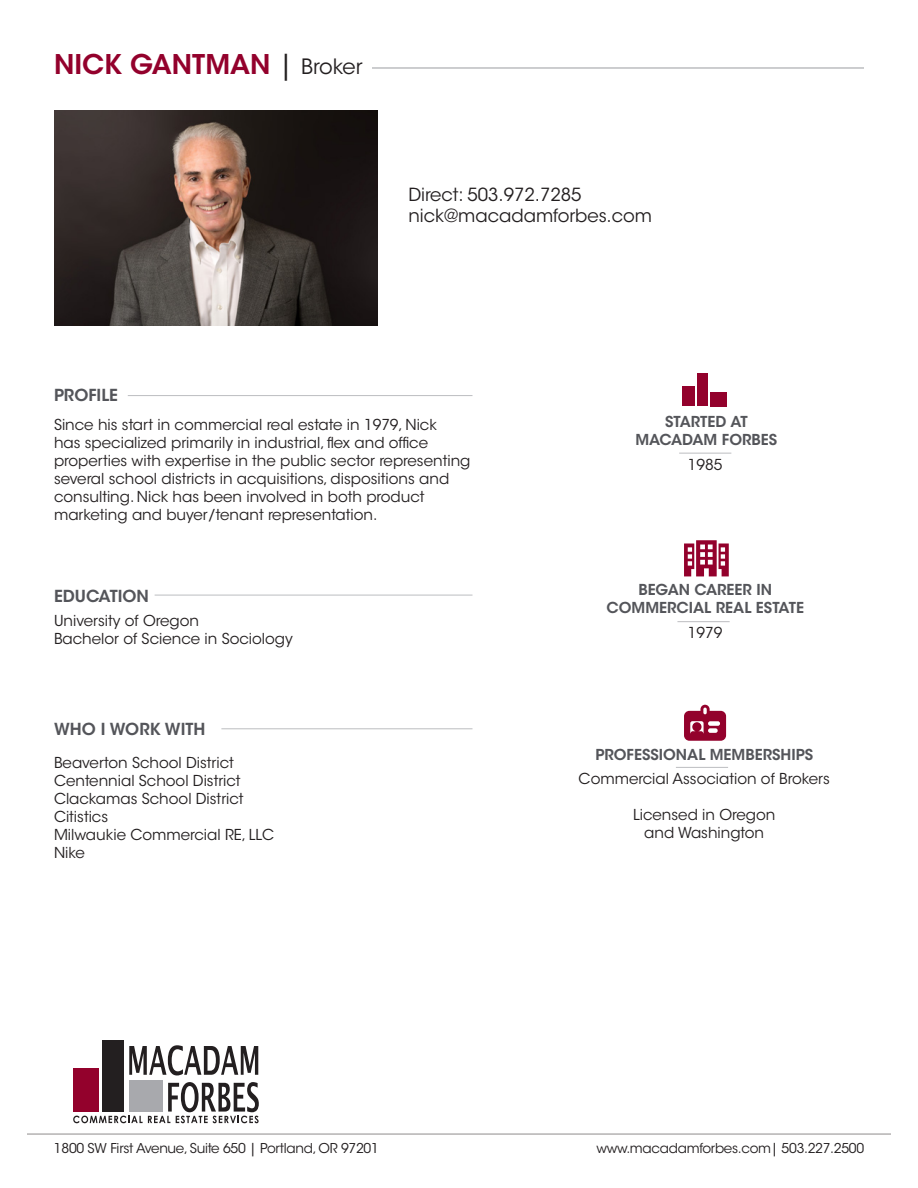
<style>
.page{position:relative;width:918px;height:1188px;background:#fff}
.page>*{position:absolute;margin:0;border:0;box-sizing:border-box;transform-origin:0 0}
.t1{font:600 27px "ITC Avant Garde Std";color:#93012c}
.t2{font:18px/21.6px "ITC Avant Garde Std";color:#231f20}
.t3{font:600 16.5px "ITC Avant Garde Std";color:#54555a}
.t4{font:15px/18px "ITC Avant Garde Std";color:#231f20}
.t5{font:600 15px/18px "ITC Avant Garde Std";color:#54555a;text-align:center}
.t6{font:13.5px "ITC Avant Garde Std";letter-spacing:-.02em;color:#231f20}
.s1{font-weight:400;color:#231f20}
.s2{font-weight:400;font-size:21px;color:#231f20}
</style>
<div class="page">
<hr style="left:128px;top:395px;width:344px;height:1px;background:#bcbdc0">
<hr style="left:221px;top:728px;width:251px;height:1px;background:#bcbdc0">
<svg style="left:684px;top:540px;width:45px;height:36px"></svg>
<svg style="left:684px;top:705px;width:42px;height:36px"></svg>
<div style="left:683px;top:386px;width:12px;height:20px;background:#93012c"></div>
<div style="left:697px;top:374px;width:11px;height:32px;background:#93012c"></div>
<div style="left:710px;top:392px;width:17px;height:14px;background:#93012c"></div>
<hr style="left:679px;top:453px;width:52px;height:1px;background:#bcbdc0">
<hr style="left:677px;top:621px;width:53px;height:1px;background:#bcbdc0">
<hr style="left:676px;top:767px;width:52px;height:1px;background:#bcbdc0">
<hr style="left:155px;top:595px;width:317px;height:1px;background:#bcbdc0">
<hr style="left:27px;top:1133px;width:864px;height:2px;background:#b4b2b2">
<svg style="left:129px;top:1045px;width:129px;height:30px"></svg>
<div style="left:73px;top:1068px;width:25px;height:44px;background:#93012c"></div>
<div style="left:129px;top:1080px;width:34px;height:32px;background:#a8a9ad"></div>
<div style="left:103px;top:1040px;width:21px;height:72px;background:#231f20"></div>
<svg style="left:73px;top:1082px;width:186px;height:41px"></svg>
<img style="left:54px;top:110px;width:323px;height:216px">
<hr style="left:372px;top:67px;width:492px;height:2px;background:#bcbdc0">
<h1 class="t1" style="left:54px;top:47px;width:310px">NICK GANTMAN <span class="s1">|</span> <span class="s2">Broker</span></h1>
<p class="t2" style="left:408px;top:184px;width:245px">Direct: 503.972.7285 nick@macadamforbes.com</p>
<p class="t3" style="left:54px;top:385px;width:65px">PROFILE</p>
<p class="t4" style="left:54px;top:415px;width:418px">Since his start in commercial real estate in 1979, Nick<br>has specialized primarily in industrial, flex and office properties with expertise in the public sector representing several school districts in acquisitions, dispositions and consulting. Nick has been involved in both product marketing and buyer/tenant representation.</p>
<p class="t3" style="left:54px;top:586px;width:96px">EDUCATION</p>
<p class="t4" style="left:54px;top:611px;width:240px">University of Oregon<br>Bachelor of Science in Sociology</p>
<p class="t3" style="left:54px;top:718px;width:153px">WHO I WORK WITH</p>
<p class="t4" style="left:54px;top:754px;width:222px">Beaverton School District<br>Centennial School District<br>Clackamas School District<br>Citistics<br>Milwaukie Commercial RE, LLC<br>Nike</p>
<p class="t5" style="left:636px;top:413px;width:143px">STARTED AT<br>MACADAM FORBES</p>
<p class="t4" style="left:688px;top:456px;width:36px">1985</p>
<p class="t5" style="left:607px;top:581px;width:199px">BEGAN CAREER IN<br>COMMERCIAL REAL ESTATE</p>
<p class="t4" style="left:688px;top:624px;width:36px">1979</p>
<p class="t5" style="left:595px;top:746px;width:219px">PROFESSIONAL MEMBERSHIPS</p>
<p class="t4" style="left:579px;top:770px;width:253px">Commercial Association of Brokers</p>
<p class="t4" style="left:633px;top:806px;width:144px;text-align:center">Licensed in Oregon and Washington</p>
<p class="t6" style="left:54px;top:1140px;width:326px">1800 SW First Avenue, Suite 650 | Portland, OR 97201</p>
<p class="t6" style="left:596px;top:1140px;width:269px">www.macadamforbes.com| 503.227.2500</p>
</div>
